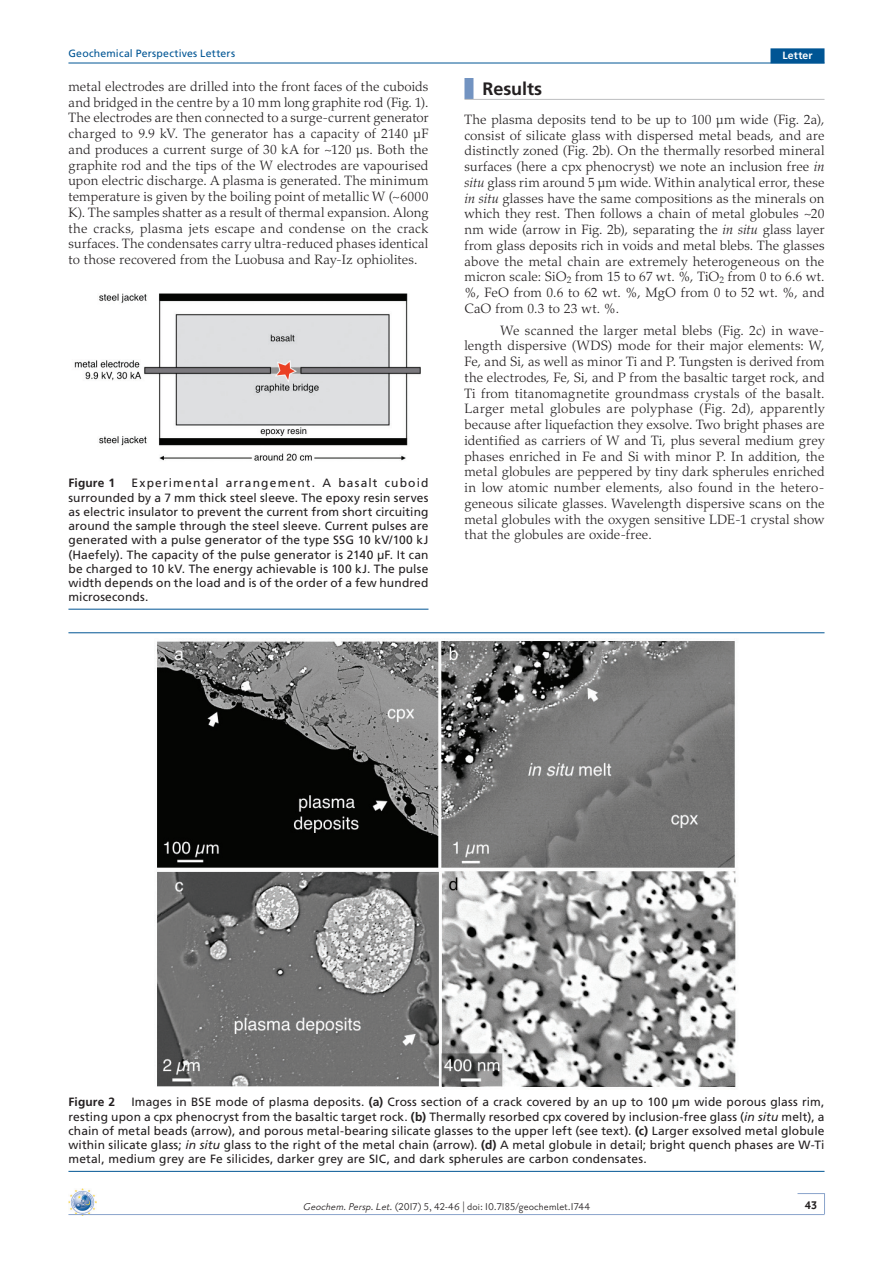
<style>
.page{position:relative;width:893px;height:1263px;background:#fff}
.page>*{position:absolute;margin:0;border:0;box-sizing:border-box;transform-origin:0 0}
.TITRE_niveau_1{font:700 18px "Frutiger LT";letter-spacing:-.005em;color:#231f20}
.Texte_début{font:300 13.5px/15.8px "Palatino LT";letter-spacing:.005em;color:#231f20;text-align:justify}
.Texte_courant{font:300 13.5px/15.8px "Palatino LT";letter-spacing:.01em;color:#231f20;text-align:justify}
.t1{font:700 13.5px "Priori San";color:#231f20}
._1b_Figure___1_COL{font:12px/14.2px "Frutiger LT";letter-spacing:.015em;color:#231f20;text-align:justify}
.t2{font:12px "Priori San";letter-spacing:.01em;color:#231f20}
._1b_Figure___1_COL-2{font:700 12px "Frutiger LT";letter-spacing:.01em;color:#231f20}
.t3{font:10.5px "Frutiger LT";letter-spacing:.02em;color:#005594}
.t4{font:700 10.5px "Frutiger LT";letter-spacing:.02em;color:#fff}
.s1{font-style:italic}
.s2{font-weight:700}
</style>
<div class="page">
<img style="left:68px;top:1188px;width:28px;height:26px">
<hr style="left:68px;top:1214px;width:756px;height:1px;background:#8aa4cb">
<svg style="left:797px;top:1193px;width:28px;height:21px"></svg>
<hr style="left:68px;top:63px;width:756px;height:1px;background:#005594">
<div style="left:770px;top:48px;width:54px;height:15px;background:#005594"></div>
<hr style="left:68px;top:609px;width:360px;height:1px;background:#005594">
<img style="left:74px;top:293px;width:347px;height:168px">
<div style="left:464px;top:78px;width:9px;height:21px;background:#7293c1"></div>
<hr style="left:464px;top:99px;width:360px;height:1px;background:#bcbdc0">
<hr style="left:68px;top:632px;width:756px;height:1px;background:#005594">
<hr style="left:68px;top:1171px;width:756px;height:1px;background:#005594">
<img style="left:157px;top:641px;width:579px;height:446px">
<p class="t3" style="left:68px;top:48px;width:168px">Geochemical Perspectives Letters</p>
<p class="t4" style="left:782px;top:49px;width:32px">Letter</p>
<p class="Texte_début" style="left:68px;top:79px;width:362px">metal electrodes are drilled into the front faces of the cuboids and bridged in the centre by a 10 mm long graphite rod (Fig. 1).<br>The electrodes are then connected to a surge-current generator charged to 9.9 kV. The generator has a capacity of 2140 µF and produces a current surge of 30 kA for ~120 µs. Both the graphite rod and the tips of the W electrodes are vapourised upon electric discharge. A plasma is generated. The minimum temperature is given by the boiling point of metallic W (~6000<br>K). The samples shatter as a result of thermal expansion. Along the cracks, plasma jets escape and condense on the crack surfaces. The condensates carry ultra-reduced phases identical to those recovered from the Luobusa and Ray-Iz ophiolites.</p>
<p class="TITRE_niveau_1" style="left:482px;top:78px;width:61px">Results</p>
<p class="Texte_début" style="left:464px;top:112px;width:362px">The plasma deposits tend to be up to 100 µm wide (Fig. 2a), consist of silicate glass with dispersed metal beads, and are distinctly zoned (Fig. 2b). On the thermally resorbed mineral surfaces (here a cpx phenocryst) we note an inclusion free <span class="s1">in situ</span> glass rim around 5 µm wide. Within analytical error, these <span class="s1">in situ</span> glasses have the same compositions as the minerals on which they rest. Then follows a chain of metal globules ~20 nm wide (arrow in Fig. 2b), separating the <span class="s1">in situ</span> glass layer from glass deposits rich in voids and metal blebs. The glasses above the metal chain are extremely heterogeneous on the micron scale: SiO<sub>2</sub> from 15 to 67 wt. %, TiO<sub>2</sub> from 0 to 6.6 wt. %, FeO from 0.6 to 62 wt. %, MgO from 0 to 52 wt. %, and CaO from 0.3 to 23 wt. %.</p>
<p class="Texte_courant" style="left:464px;top:322px;width:362px;text-indent:36px">We scanned the larger metal blebs (Fig. 2c) in wave&shy;length dispersive (WDS) mode for their major elements: W, Fe, and Si, as well as minor Ti and P. Tungsten is derived from the electrodes, Fe, Si, and P from the basaltic target rock, and Ti from titanomagnetite groundmass crystals of the basalt.<br>Larger metal globules are polyphase (Fig. 2d), apparently because after liquefaction they exsolve. Two bright phases are identified as carriers of W and Ti, plus several medium grey phases enriched in Fe and Si with minor P. In addition, the metal globules are peppered by tiny dark spherules enriched in low atomic number elements, also found in the hetero&shy;geneous silicate glasses. Wavelength dispersive scans on the metal globules with the oxygen sensitive LDE-1 crystal show that the globules are oxide-free.</p>
<p class="_1b_Figure___1_COL" style="left:68px;top:476px;width:362px;text-indent:63px">Experimental arrangement. A basalt cuboid surrounded by a 7 mm thick steel sleeve. The epoxy resin serves as electric insulator to prevent the current from short circuiting around the sample through the steel sleeve. Current pulses are generated with a pulse generator of the type SSG 10 kV/100 kJ (Haefely). The capacity of the pulse generator is 2140 µF. It can be charged to 10 kV. The energy achievable is 100 kJ. The pulse width depends on the load and is of the order of a few hundred microseconds.</p>
<p class="_1b_Figure___1_COL-2" style="left:68px;top:476px;width:48px">Figure 1</p>
<p class="_1b_Figure___1_COL" style="left:68px;top:1095px;width:758px;text-indent:63px">Images in BSE mode of plasma deposits. <span class="s2">(a)</span> Cross section of a crack covered by an up to 100 µm wide porous glass rim, resting upon a cpx phenocryst from the basaltic target rock. <span class="s2">(b)</span> Thermally resorbed cpx covered by inclusion-free glass (<span class="s1">in situ</span> melt), a chain of metal beads (arrow), and porous metal-bearing silicate glasses to the upper left (see text). <span class="s2">(c)</span> Larger exsolved metal globule within silicate glass; <span class="s1">in situ</span> glass to the right of the metal chain (arrow). <span class="s2">(d)</span> A metal globule in detail; bright quench phases are W-Ti metal, medium grey are Fe silicides, darker grey are SIC, and dark spherules are carbon condensates.</p>
<p class="_1b_Figure___1_COL-2" style="left:68px;top:1095px;width:48px">Figure 2</p>
<p class="t2" style="left:303px;top:1200px;width:289px"><span class="s1">Geochem.Persp.Let</span>. (2017) 5, 42-46 | doi: 10.7185/geochemlet.1744</p>
<p class="t1" style="left:805px;top:1198px;width:14px">43</p>
</div>
